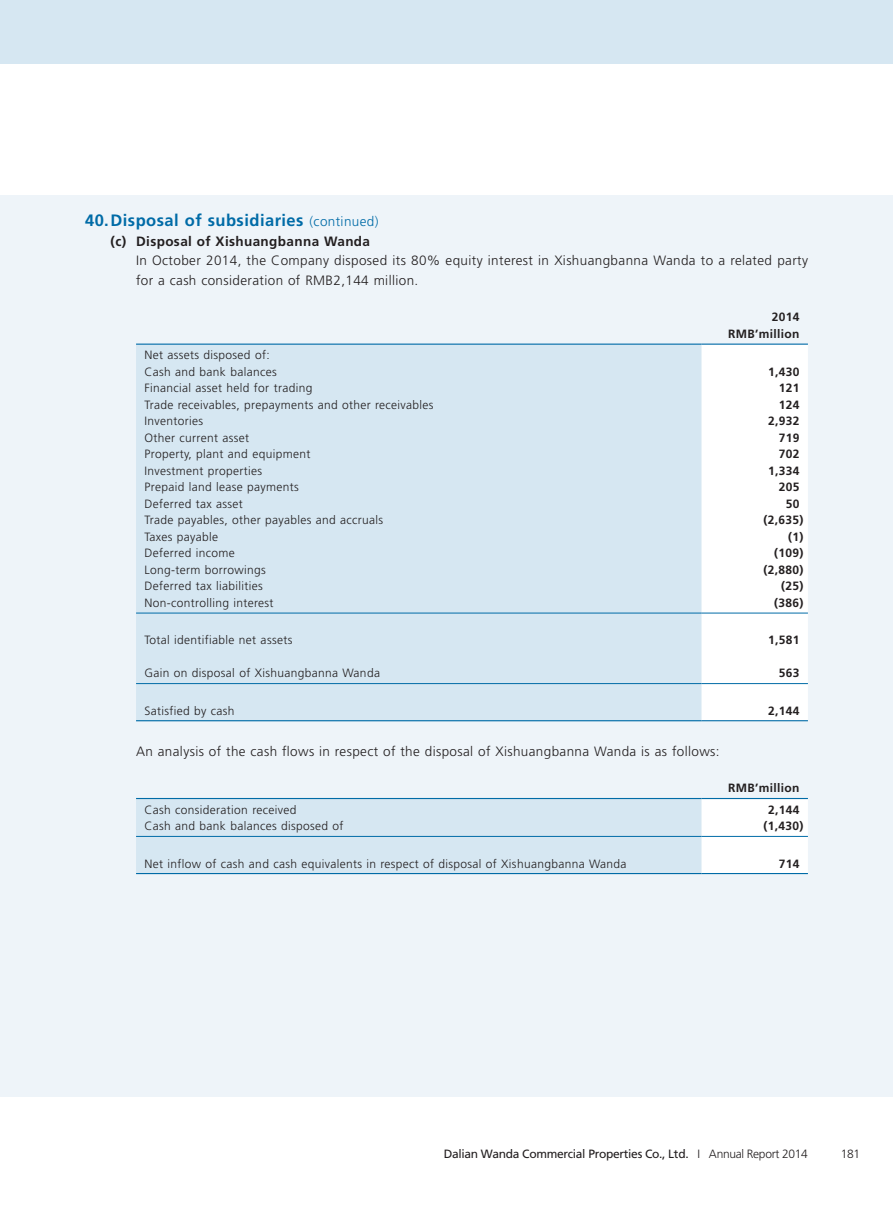
<style>
.page{position:relative;width:893px;height:1212px;background:#fff}
.page>*{position:absolute;margin:0;border:0;box-sizing:border-box;transform-origin:0 0}
.t1{font:700 16.5px "Frutiger LT Std";letter-spacing:.03em;color:#006ba7}
.t2{font:300 13.5px/19.5px "Frutiger LT Std";letter-spacing:.03em;color:#231f20}
.t3{font:700 13.5px "Frutiger LT Std";letter-spacing:.03em;color:#231f20}
.t4{font:300 12px/16.5px "Frutiger LT Std";letter-spacing:.03em;color:#231f20}
.t5{font:700 12px/16.5px "Frutiger LT Std";letter-spacing:.03em;color:#231f20;text-align:right}
.t6{font:12px "Frutiger LT Std";letter-spacing:-.025em;color:#231f20}
.s1{font-weight:300;font-size:13.5px}
.s2{font-weight:300}
</style>
<div class="page">
<div style="left:0;top:196px;width:893px;height:901px;background:#eef4f9"></div>
<div style="left:0;top:0;width:893px;height:64px;background:#d6e7f2"></div>
<div style="left:136px;top:345px;width:566px;height:375px;background:#d6e7f2"></div>
<div style="left:702px;top:345px;width:106px;height:375px;background:#fff"></div>
<hr style="left:136px;top:344px;width:566px;height:1px;background:#006ba7">
<hr style="left:702px;top:344px;width:106px;height:1px;background:#006ba7">
<hr style="left:136px;top:613px;width:566px;height:1px;background:#006ba7">
<hr style="left:702px;top:613px;width:106px;height:1px;background:#006ba7">
<hr style="left:136px;top:683px;width:566px;height:1px;background:#006ba7">
<hr style="left:702px;top:683px;width:106px;height:1px;background:#006ba7">
<hr style="left:136px;top:720px;width:566px;height:1px;background:#006ba7">
<hr style="left:702px;top:720px;width:106px;height:1px;background:#006ba7">
<svg style="left:136px;top:799px;width:672px;height:74px;background:#dbeaf3"></svg>
<hr style="left:136px;top:798px;width:566px;height:1px;background:#006ba7">
<hr style="left:702px;top:798px;width:106px;height:1px;background:#006ba7">
<hr style="left:136px;top:836px;width:566px;height:1px;background:#006ba7">
<hr style="left:702px;top:836px;width:106px;height:1px;background:#006ba7">
<hr style="left:136px;top:873px;width:566px;height:1px;background:#006ba7">
<hr style="left:702px;top:873px;width:106px;height:1px;background:#006ba7">
<h1 class="t1" style="left:85px;top:211px;width:295px">40.Disposal of subsidiaries <span class="s1">(continued)</span></h1>
<p class="t3" style="left:111px;top:233px;width:261px">(c) Disposal of Xishuangbanna Wanda</p>
<p class="t2" style="left:136px;top:251px;width:673px">In October 2014, the Company disposed its 80% equity interest in Xishuangbanna Wanda to a related party for a cash consideration of RMB2,144 million.</p>
<p class="t5" style="left:728px;top:309px;width:73px">2014<br>RMB’million</p>
<p class="t4" style="left:145px;top:347px;width:134px">Net assets disposed of:<br>Cash and bank balances</p>
<p class="t5" style="left:768px;top:363px;width:33px">1,430</p>
<p class="t4" style="left:145px;top:380px;width:169px">Financial asset held for trading</p>
<p class="t5" style="left:779px;top:380px;width:22px">121</p>
<p class="t4" style="left:145px;top:396px;width:291px">Trade receivables, prepayments and other receivables</p>
<p class="t5" style="left:779px;top:396px;width:22px">124</p>
<p class="t4" style="left:145px;top:413px;width:60px">Inventories</p>
<p class="t5" style="left:768px;top:413px;width:33px">2,932</p>
<p class="t4" style="left:145px;top:429px;width:106px">Other current asset</p>
<p class="t5" style="left:779px;top:429px;width:22px">719</p>
<p class="t4" style="left:145px;top:446px;width:167px">Property, plant and equipment</p>
<p class="t5" style="left:779px;top:446px;width:22px">702</p>
<p class="t4" style="left:145px;top:462px;width:119px">Investment properties</p>
<p class="t5" style="left:768px;top:462px;width:33px">1,334</p>
<p class="t4" style="left:145px;top:479px;width:156px">Prepaid land lease payments</p>
<p class="t5" style="left:779px;top:479px;width:22px">205</p>
<p class="t4" style="left:145px;top:495px;width:100px">Deferred tax asset</p>
<p class="t5" style="left:786px;top:495px;width:15px">50</p>
<p class="t4" style="left:145px;top:512px;width:240px">Trade payables, other payables and accruals</p>
<p class="t5" style="left:763px;top:512px;width:42px">(2,635)</p>
<p class="t4" style="left:145px;top:528px;width:75px">Taxes payable</p>
<p class="t5" style="left:788px;top:528px;width:17px">(1)</p>
<p class="t4" style="left:145px;top:545px;width:92px">Deferred income</p>
<p class="t5" style="left:774px;top:545px;width:31px">(109)</p>
<p class="t4" style="left:145px;top:561px;width:123px">Long-term borrowings</p>
<p class="t5" style="left:763px;top:561px;width:42px">(2,880)</p>
<p class="t4" style="left:145px;top:578px;width:120px">Deferred tax liabilities</p>
<p class="t5" style="left:781px;top:578px;width:24px">(25)</p>
<p class="t4" style="left:145px;top:594px;width:130px">Non-controlling interest</p>
<p class="t5" style="left:774px;top:594px;width:31px">(386)</p>
<p class="t4" style="left:145px;top:632px;width:149px">Total identifiable net assets</p>
<p class="t5" style="left:768px;top:632px;width:33px">1,581</p>
<p class="t4" style="left:145px;top:665px;width:237px">Gain on disposal of Xishuangbanna Wanda</p>
<p class="t5" style="left:779px;top:665px;width:22px">563</p>
<p class="t4" style="left:145px;top:702px;width:92px">Satisfied by cash</p>
<p class="t5" style="left:768px;top:702px;width:33px">2,144</p>
<p class="t2" style="left:136px;top:741px;width:585px">An analysis of the cash flows in respect of the disposal of Xishuangbanna Wanda is as follows:</p>
<p class="t5" style="left:728px;top:779px;width:73px">RMB’million</p>
<p class="t4" style="left:145px;top:801px;width:153px">Cash consideration received</p>
<p class="t5" style="left:768px;top:801px;width:33px">2,144</p>
<p class="t4" style="left:145px;top:818px;width:200px">Cash and bank balances disposed of</p>
<p class="t5" style="left:763px;top:818px;width:42px">(1,430)</p>
<p class="t4" style="left:145px;top:855px;width:484px">Net inflow of cash and cash equivalents in respect of disposal of Xishuangbanna Wanda</p>
<p class="t5" style="left:779px;top:855px;width:22px">714</p>
<p class="t6" style="left:444px;top:1147px;width:366px">Dalian Wanda Commercial Properties Co., Ltd. <span class="s2">I Annual Report 2014</span></p>
<p class="t4" style="left:841px;top:1146px;width:21px">181</p>
</div>
